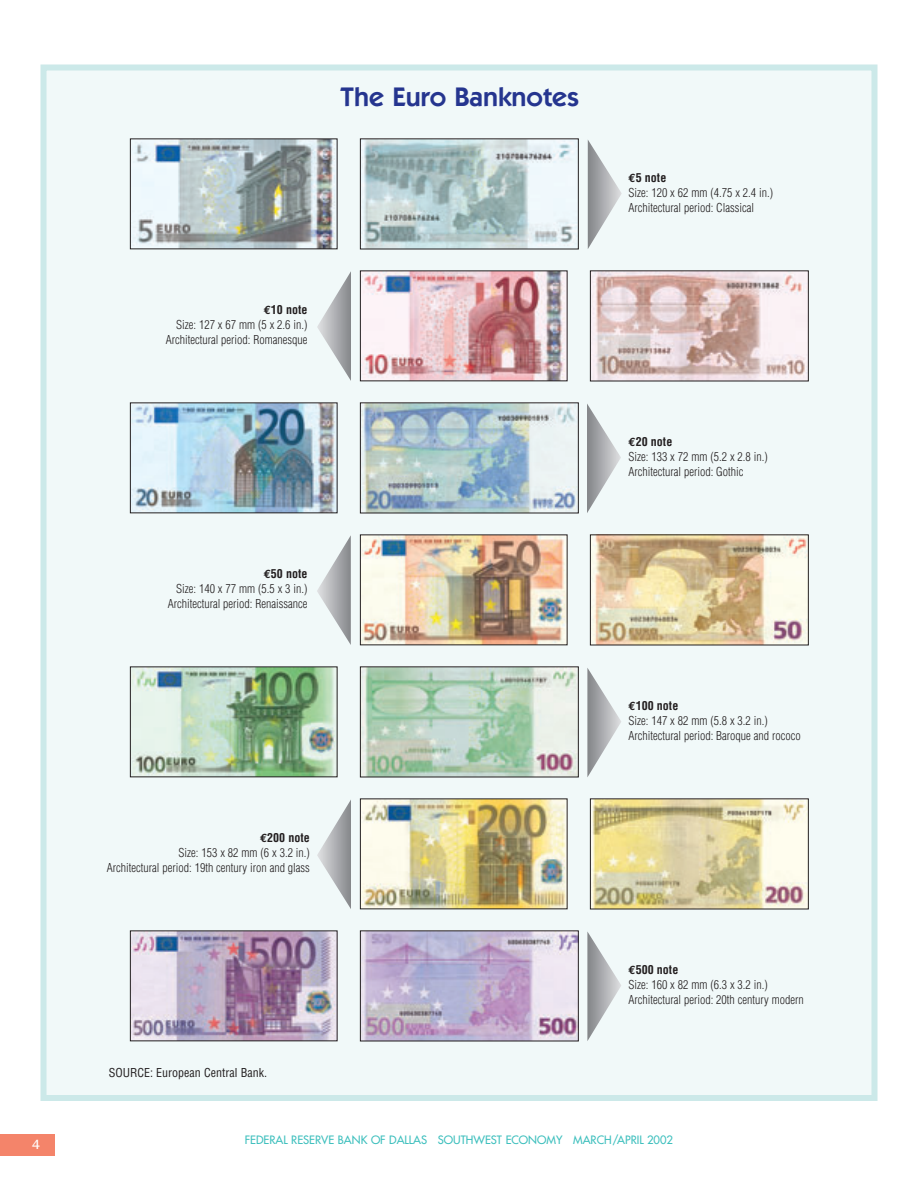
<style>
.page{position:relative;width:918px;height:1188px;background:#fff}
.page>*{position:absolute;margin:0;border:0;box-sizing:border-box;transform-origin:0 0}
.t1{font:600 27px "Itc Kabel";color:#25358f}
.t2{font:700 15px "Rotis Semi Serif";color:#fff}
.t3{font:300 condensed 12px/15px "Helvetica";color:#231f20}
.t4{font:condensed 12px "Helvetica";color:#231f20}
.t5{font:11.25px "Futura";color:#3dbfbd}
.s1{font-family:"Euro Mono";font-weight:700;font-stretch:normal}
.s2{font-weight:700}
</style>
<div class="page">
<div style="left:0;top:1134px;width:55px;height:21px;background:#f4846a"></div>
<div style="left:44px;top:68px;width:830px;height:1030px;background:#f1f9f9"></div>
<div style="left:40px;top:64px;width:838px;height:1037px;border:6px solid #cce9e9"></div>
<img style="left:364px;top:140px;width:213px;height:107px">
<div style="left:360px;top:138px;width:219px;height:111px;border:1px solid #231f20"></div>
<img style="left:135px;top:140px;width:200px;height:107px">
<img style="left:592px;top:272px;width:215px;height:107px">
<div style="left:590px;top:270px;width:219px;height:111px;border:1px solid #231f20"></div>
<img style="left:362px;top:272px;width:204px;height:107px">
<img style="left:362px;top:404px;width:215px;height:107px">
<div style="left:360px;top:402px;width:219px;height:111px;border:1px solid #231f20"></div>
<img style="left:132px;top:404px;width:204px;height:107px">
<img style="left:592px;top:536px;width:215px;height:107px">
<div style="left:590px;top:534px;width:219px;height:111px;border:1px solid #231f20"></div>
<img style="left:362px;top:536px;width:204px;height:107px">
<img style="left:362px;top:668px;width:215px;height:107px">
<div style="left:360px;top:666px;width:219px;height:111px;border:1px solid #231f20"></div>
<img style="left:132px;top:668px;width:204px;height:107px">
<img style="left:592px;top:800px;width:215px;height:107px">
<div style="left:590px;top:798px;width:219px;height:111px;border:1px solid #231f20"></div>
<img style="left:362px;top:800px;width:204px;height:107px">
<img style="left:362px;top:932px;width:215px;height:107px">
<div style="left:360px;top:930px;width:219px;height:111px;border:1px solid #231f20"></div>
<img style="left:132px;top:932px;width:204px;height:107px">
<svg style="left:317px;top:271px;width:34px;height:110px"></svg>
<svg style="left:588px;top:140px;width:34px;height:109px"></svg>
<svg style="left:587px;top:404px;width:34px;height:109px"></svg>
<svg style="left:587px;top:668px;width:34px;height:109px"></svg>
<svg style="left:587px;top:931px;width:34px;height:110px"></svg>
<svg style="left:317px;top:535px;width:34px;height:110px"></svg>
<svg style="left:317px;top:800px;width:34px;height:109px"></svg>
<h1 class="t1" style="left:341px;top:87px;width:240px">The Euro Banknotes</h1>
<p class="t3" style="left:166px;top:303px;width:143px;text-align:right"><span class="s1">€</span><span class="s2">10 note<br></span>Size: 127 x 67 mm (5 x 2.6 in.)<br>Architectural period: Romanesque</p>
<p class="t3" style="left:168px;top:567px;width:141px;text-align:right"><span class="s1">€</span><span class="s2">50 note<br></span>Size: 140 x 77 mm (5.5 x 3 in.)<br>Architectural period: Renaissance</p>
<p class="t3" style="left:107px;top:831px;width:205px;text-align:right"><span class="s1">€</span><span class="s2">200 note<br></span>Size: 153 x 82 mm (6 x 3.2 in.)<br>Architectural period: 19th century iron and glass</p>
<p class="t4" style="left:109px;top:1068px;width:160px">SOURCE: European Central Bank.</p>
<p class="t3" style="left:628px;top:171px;width:146px"><span class="s1">€</span><span class="s2">5 note<br></span>Size: 120 x 62 mm (4.75 x 2.4 in.)<br>Architectural period: Classical</p>
<p class="t3" style="left:628px;top:435px;width:141px"><span class="s1">€</span><span class="s2">20 note<br></span>Size: 133 x 72 mm (5.2 x 2.8 in.)<br>Architectural period: Gothic</p>
<p class="t3" style="left:628px;top:699px;width:174px"><span class="s1">€</span><span class="s2">100 note<br></span>Size: 147 x 82 mm (5.8 x 3.2 in.)<br>Architectural period: Baroque and rococo</p>
<p class="t3" style="left:628px;top:963px;width:177px"><span class="s1">€</span><span class="s2">500 note<br></span>Size: 160 x 82 mm (6.3 x 3.2 in.)<br>Architectural period: 20th century modern</p>
<p class="t2" style="left:32px;top:1139px;width:10px">4</p>
<p class="t5" style="left:245px;top:1134px;width:430px">FEDERAL RESERVE BANK OF DALLAS SOUTHWEST ECONOMY MARCH/APRIL 2002</p>
</div>
